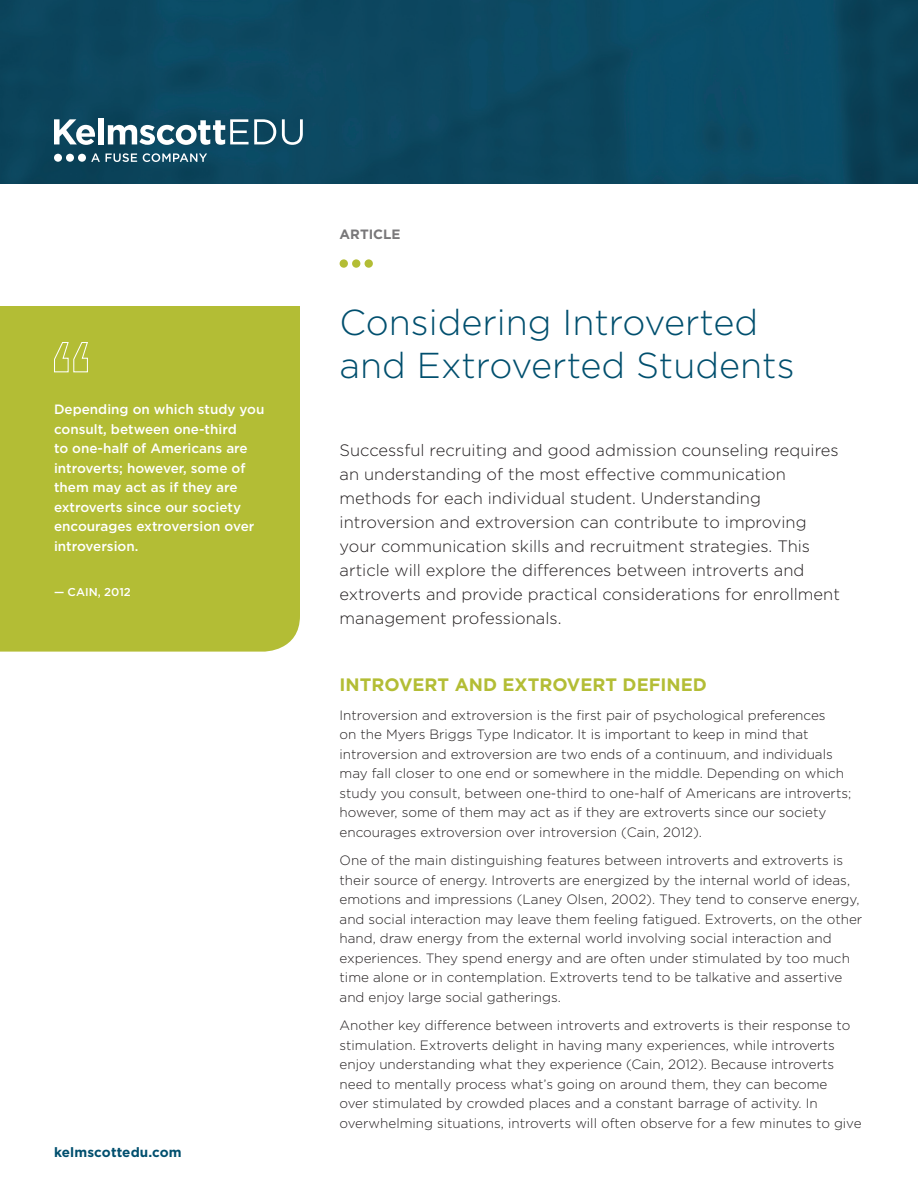
<style>
.page{position:relative;width:918px;height:1188px;background:#fff}
.page>*{position:absolute;margin:0;border:0;box-sizing:border-box;transform-origin:0 0}
.t1{font:300 36px/43.2px "Gotham";color:#014f6e}
.t2{font:700 18px "Gotham";color:#b3bd35}
.t3{font:300 16.5px/24px "Gotham";color:#231f20}
.t4{font:300 13.5px/19.5px "Gotham";color:#231f20}
.t5{font:500 13.5px/19.5px "Gotham";color:#fff}
.t6{font:700 13.5px "Gotham";letter-spacing:.01em;color:#014f6e}
.t7{font:700 13.5px "Gotham";color:#787779}
.t8{font:500 11.4px "Gotham";color:#fff}
</style>
<div class="page">
<img style="left:0;top:0;width:918px;height:184px">
<svg style="left:54px;top:119px;width:41px;height:26px"></svg>
<div style="left:98px;top:118px;width:6px;height:26px;background:#fff"></div>
<svg style="left:108px;top:119px;width:168px;height:26px"></svg>
<svg style="left:282px;top:119px;width:21px;height:26px"></svg>
<svg style="left:91px;top:153px;width:9px;height:9px"></svg>
<svg style="left:106px;top:153px;width:31px;height:9px"></svg>
<svg style="left:143px;top:153px;width:64px;height:9px"></svg>
<div style="left:78px;top:154px;width:8px;height:8px;background:#fff;border-radius:50%"></div>
<div style="left:66px;top:154px;width:8px;height:8px;background:#fff;border-radius:50%"></div>
<div style="left:54px;top:154px;width:8px;height:8px;background:#fff;border-radius:50%"></div>
<div style="left:365px;top:259px;width:8px;height:9px;background:#b3bd35;border-radius:50%"></div>
<div style="left:352px;top:259px;width:8px;height:9px;background:#b3bd35;border-radius:50%"></div>
<div style="left:340px;top:259px;width:8px;height:9px;background:#b3bd35;border-radius:50%"></div>
<div style="left:0;top:306px;width:300px;height:346px;background:#b3bd35"></div>
<svg style="left:53px;top:341px;width:36px;height:32px"></svg>
<p class="t5" style="left:54px;top:400px;width:212px">Depending on which study you consult, between one-third<br>to one-half of Americans are introverts; however, some of them may act as if they are extroverts since our society encourages extroversion over introversion.</p>
<p class="t8" style="left:54px;top:584px;width:78px">— CAIN, 2012</p>
<p class="t6" style="left:54px;top:1143px;width:129px">kelmscottedu.com</p>
<p class="t7" style="left:340px;top:225px;width:63px">ARTICLE</p>
<h1 class="t1" style="left:340px;top:300px;width:457px">Considering Introverted and Extroverted Students</h1>
<p class="t3" style="left:340px;top:438px;width:502px">Successful recruiting and good admission counseling requires an understanding of the most effective communication methods for each individual student. Understanding introversion and extroversion can contribute to improving your communication skills and recruitment strategies. This article will explore the differences between introverts and extroverts and provide practical considerations for enrollment management professionals.</p>
<h2 class="t2" style="left:340px;top:673px;width:369px">INTROVERT AND EXTROVERT DEFINED</h2>
<p class="t4" style="left:340px;top:705px;width:513px">Introversion and extroversion is the first pair of psychological preferences<br>on the Myers Briggs Type Indicator. It is important to keep in mind that introversion and extroversion are two ends of a continuum, and individuals may fall closer to one end or somewhere in the middle. Depending on which study you consult, between one-third to one-half of Americans are introverts; however, some of them may act as if they are extroverts since our society encourages extroversion over introversion (Cain, 2012).</p>
<p class="t4" style="left:340px;top:851px;width:524px">One of the main distinguishing features between introverts and extroverts is their source of energy. Introverts are energized by the internal world of ideas, emotions and impressions (Laney Olsen, 2002). They tend to conserve energy, and social interaction may leave them feeling fatigued. Extroverts, on the other hand, draw energy from the external world involving social interaction and experiences. They spend energy and are often under stimulated by too much time alone or in contemplation. Extroverts tend to be talkative and assertive and enjoy large social gatherings.</p>
<p class="t4" style="left:340px;top:1016px;width:524px">Another key difference between introverts and extroverts is their response to stimulation. Extroverts delight in having many experiences, while introverts enjoy understanding what they experience (Cain, 2012). Because introverts need to mentally process what’s going on around them, they can become<br>over stimulated by crowded places and a constant barrage of activity. In overwhelming situations, introverts will often observe for a few minutes to give</p>
</div>
